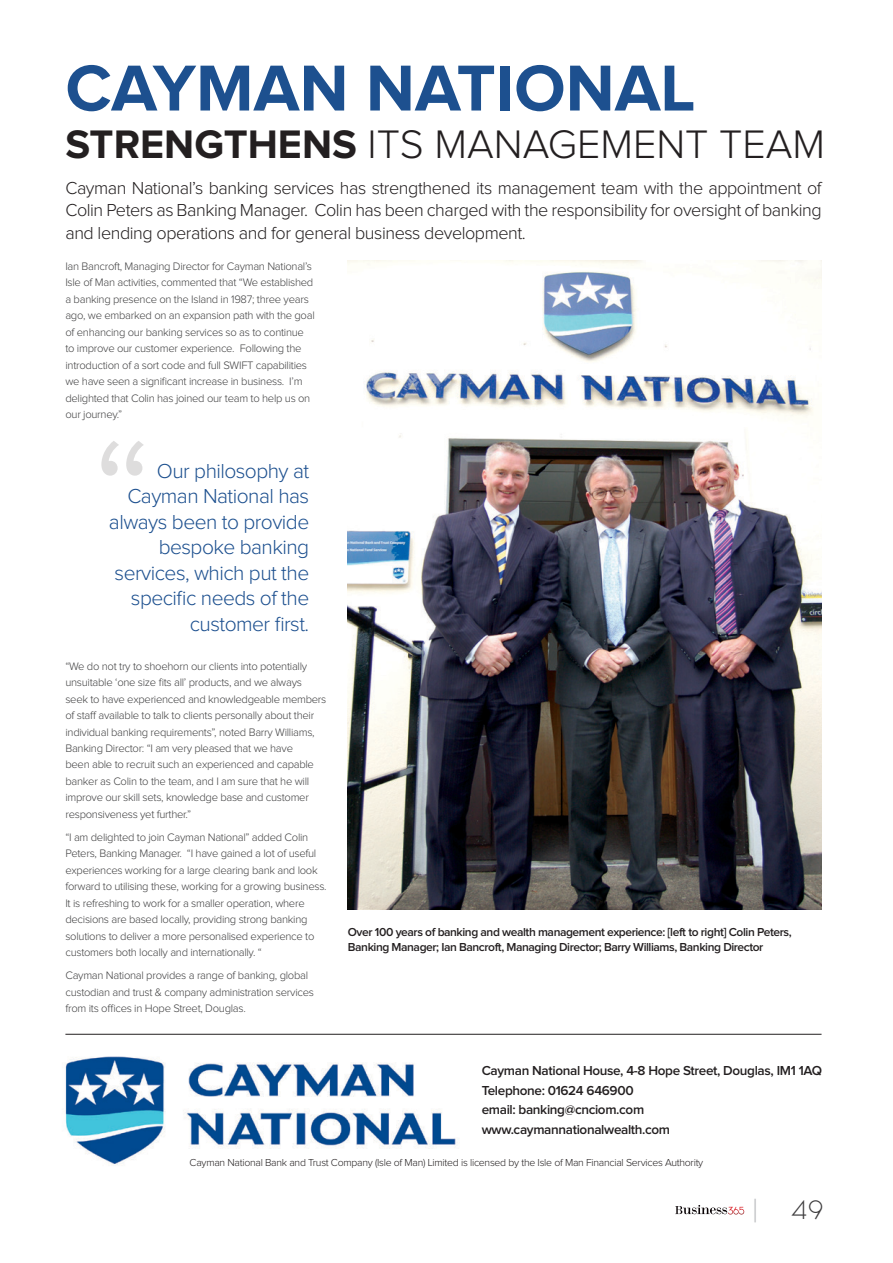
<style>
.page{position:relative;width:893px;height:1263px;background:#fff}
.page>*{position:absolute;margin:0;border:0;box-sizing:border-box;transform-origin:0 0}
.t1{font:700 67.2px "Proxima Nova";color:#1d508f}
.t2{font:300 41.25px "Proxima Nova";color:#231f20}
.t3{font:300 24px "TYPOGRAPHPRO";color:#3c3b3c}
.t4{font:300 24px "TYPOGRAPHPRO";color:#bcbec0}
.t5{font:300 21px/25.5px "Proxima Nova";letter-spacing:-.025em;color:#1d508f;text-align:right}
.t6{font:300 18px/22.5px "Proxima Nova";letter-spacing:-.025em;color:#231f20;text-align:justify}
.t7{font:600 13.5px/19.5px "Proxima Nova";letter-spacing:-.025em;color:#231f20}
.t8{font:600 12px/15.8px "Proxima Nova";letter-spacing:-.035em;color:#231f20}
.t9{font:300 11.25px/16.5px "Proxima Nova";letter-spacing:-.025em;color:#414142}
.t10{font:300 10.5px "Proxima Nova";letter-spacing:-.025em;color:#231f20}
.s1{font-weight:700}
</style>
<div class="page">
<svg style="left:675px;top:1205px;width:69px;height:9px"></svg>
<img style="left:348px;top:261px;width:473px;height:649px">
<img style="left:65px;top:1056px;width:393px;height:109px">
<svg style="left:101px;top:441px;width:43px;height:35px"></svg>
<hr style="left:65px;top:1034px;width:756px;height:1px;background:#231f20">
<h1 class="t1" style="left:65px;top:57px;width:631px">CAYMAN NATIONAL</h1>
<h2 class="t2" style="left:65px;top:126px;width:761px"><span class="s1">STRENGTHENS</span> ITS MANAGEMENT TEAM</h2>
<p class="t6" style="left:65px;top:177px;width:758px">Cayman National’s banking services has strengthened its management team with the appointment of Colin Peters as Banking Manager. Colin has been charged with the responsibility for oversight of banking and lending operations and for general business development.</p>
<p class="t9" style="left:65px;top:258px;width:251px">Ian Bancroft, Managing Director for Cayman National’s Isle of Man activities, commented that “We established a banking presence on the Island in 1987; three years ago, we embarked on an expansion path with the goal of enhancing our banking services so as to continue to improve our customer experience. Following the introduction of a sort code and full SWIFT capabilities we have seen a significant increase in business. I’m delighted that Colin has joined our team to help us on our journey.”</p>
<h3 class="t5" style="left:109px;top:459px;width:202px">Our philosophy at<br>Cayman National has always been to provide bespoke banking services, which put the specific needs of the customer first.</h3>
<p class="t9" style="left:65px;top:658px;width:262px">“We do not try to shoehorn our clients into potentially unsuitable ‘one size fits all’ products, and we always seek to have experienced and knowledgeable members of staff available to talk to clients personally about their individual banking requirements”, noted Barry Williams, Banking Director: “I am very pleased that we have<br>been able to recruit such an experienced and capable banker as Colin to the team, and I am sure that he will improve our skill sets, knowledge base and customer responsiveness yet further.”</p>
<p class="t9" style="left:65px;top:829px;width:263px">“I am delighted to join Cayman National” added Colin Peters, Banking Manager. “I have gained a lot of useful experiences working for a large clearing bank and look forward to utilising these, working for a growing business.<br>It is refreshing to work for a smaller operation, where decisions are based locally, providing strong banking solutions to deliver a more personalised experience to customers both locally and internationally. “</p>
<p class="t9" style="left:65px;top:967px;width:250px">Cayman National provides a range of banking, global custodian and trust &amp; company administration services from its offices in Hope Street, Douglas.</p>
<p class="t8" style="left:348px;top:924px;width:445px">Over 100 years of banking and wealth management experience: [left to right] Colin Peters,<br>Banking Manager; Ian Bancroft, Managing Director; Barry Williams, Banking Director</p>
<p class="t7" style="left:482px;top:1061px;width:342px">Cayman National House, 4-8 Hope Street, Douglas, IM1 1AQ Telephone: 01624 646900<br>email: banking@cnciom.com www.caymannationalwealth.com</p>
<p class="t10" style="left:190px;top:1158px;width:515px">Cayman National Bank and Trust Company (Isle of Man) Limited is licensed by the Isle of Man Financial Services Authority</p>
<h3 class="t4" style="left:752px;top:1195px;width:7px">|</h3>
<h3 class="t3" style="left:792px;top:1195px;width:33px">49</h3>
</div>
